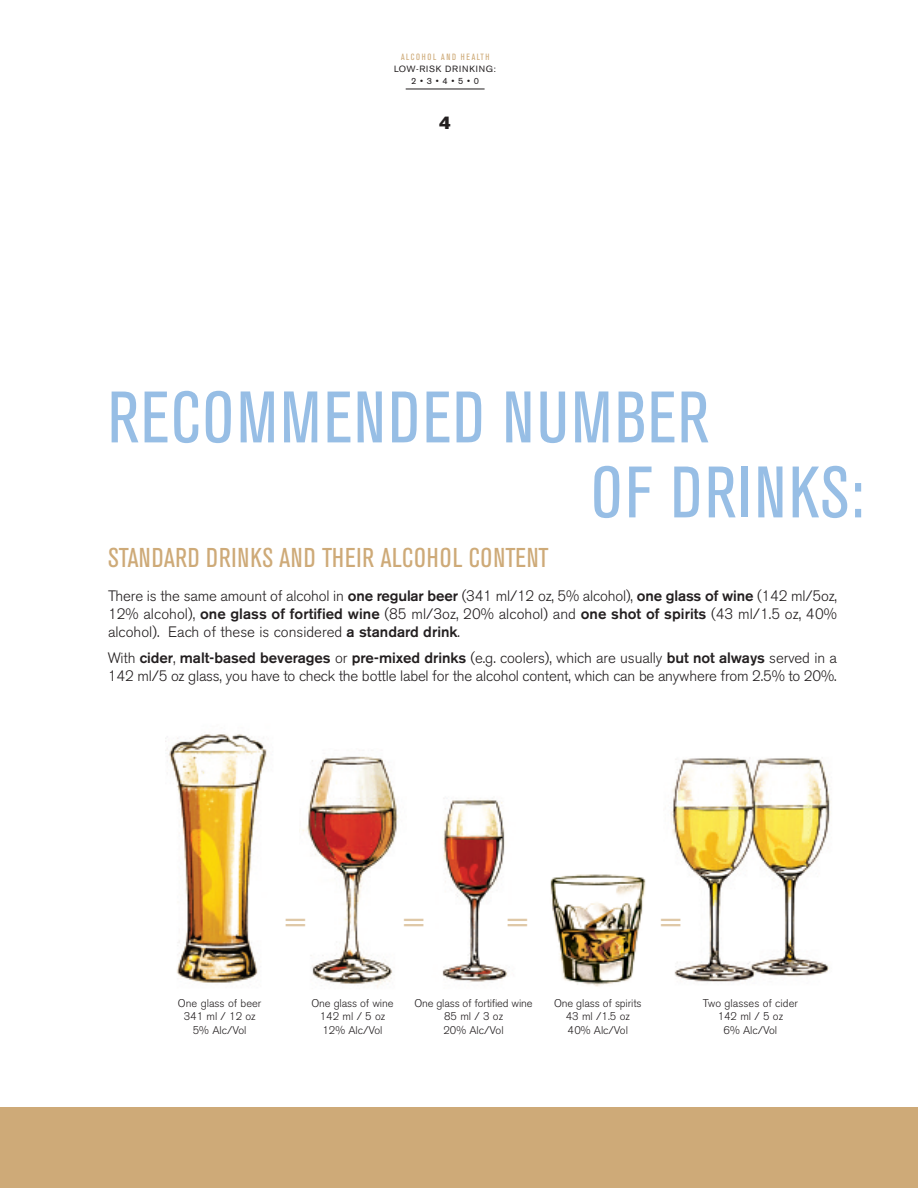
<style>
.page{position:relative;width:918px;height:1188px;background:#fff}
.page>*{position:absolute;margin:0;border:0;box-sizing:border-box;transform-origin:0 0}
.t1{font:condensed 72px/75px "Akzidenz Grotesk BE";letter-spacing:.04em;color:#97bee5}
.t2{font:29.1px "Akzidenz Grotesk BE";color:#dfc8a7}
.t3{font:condensed 27px "Akzidenz Grotesk BE";letter-spacing:.02em;color:#ceaa78}
.t4{font:18px "Akzidenz Grotesk BE Super";color:#231f20}
.t5{font:300 15px/18px "Akzidenz Grotesk BE";letter-spacing:-.015em;color:#231f20;text-align:justify}
.t6{font:300 11.1px/13.4px "Akzidenz Grotesk BE";color:#231f20;text-align:center}
.t7{font:300 11.1px/13.4px "Akzidenz Grotesk BE";letter-spacing:-.02em;color:#231f20;text-align:center}
.t8{font:9px/12px "Akzidenz Grotesk BE";letter-spacing:.08em;color:#231f20;text-align:center}
.t9{font:condensed 9px "Akzidenz Grotesk BE";letter-spacing:.17em;color:#ceaa78}
.s1{font-weight:500}
</style>
<div class="page">
<img style="left:165px;top:734px;width:102px;height:249px">
<div style="left:0;top:1107px;width:918px;height:81px;background:#ceaa78"></div>
<hr style="left:406px;top:89px;width:79px;height:1px;background:#231f20">
<img style="left:299px;top:756px;width:99px;height:232px">
<img style="left:550px;top:874px;width:96px;height:113px">
<img style="left:670px;top:757px;width:161px;height:225px">
<img style="left:442px;top:798px;width:66px;height:184px">
<p class="t9" style="left:401px;top:54px;width:90px">ALCOHOL AND HEALTH</p>
<p class="t8" style="left:394px;top:64px;width:103px">LOW-RISK DRINKING:<br>2 • 3 • 4 • 5 • 0</p>
<p class="t4" style="left:439px;top:116px;width:13px">4</p>
<h1 class="t1" style="left:591px;top:385px;width:275px;text-indent:-483px">RECOMMENDED NUMBER<br>OF DRINKS:</h1>
<h3 class="t3" style="left:108px;top:548px;width:442px">STANDARD DRINKS AND THEIR ALCOHOL CONTENT</h3>
<p class="t5" style="left:108px;top:588px;width:730px">There is the same amount of alcohol in <span class="s1">one regular beer</span> (341 ml/12 oz, 5% alcohol), <span class="s1">one glass of wine</span> (142 ml/5oz, 12% alcohol), <span class="s1">one glass of fortified wine</span> (85 ml/3oz, 20% alcohol) and <span class="s1">one shot of spirits</span> (43 ml/1.5 oz, 40% alcohol). Each of these is considered <span class="s1">a standard drink</span>.</p>
<p class="t5" style="left:108px;top:650px;width:730px">With <span class="s1">cider</span>, <span class="s1">malt-based beverages</span> or <span class="s1">pre-mixed drinks</span> (e.g. coolers), which are usually <span class="s1">but not always</span> served in a<br>142 ml/5 oz glass, you have to check the bottle label for the alcohol content, which can be anywhere from 2.5% to 20%.</p>
<h2 class="t2" style="left:286px;top:911px;width:21px">=</h2>
<h2 class="t2" style="left:404px;top:911px;width:21px">=</h2>
<h2 class="t2" style="left:508px;top:911px;width:21px">=</h2>
<h2 class="t2" style="left:661px;top:911px;width:21px">=</h2>
<p class="t6" style="left:178px;top:997px;width:85px">One glass of beer<br>341 ml / 12 oz<br>5% Alc/Vol</p>
<p class="t6" style="left:311px;top:997px;width:84px">One glass of wine<br>142 ml / 5 oz<br>12% Alc/Vol</p>
<p class="t7" style="left:415px;top:997px;width:119px">One glass of fortified wine<br>85 ml / 3 oz<br>20% Alc/Vol</p>
<p class="t6" style="left:554px;top:997px;width:89px">One glass of spirits<br>43 ml /1.5 oz<br>40% Alc/Vol</p>
<p class="t6" style="left:703px;top:997px;width:97px">Two glasses of cider<br>142 ml / 5 oz<br>6% Alc/Vol</p>
</div>
